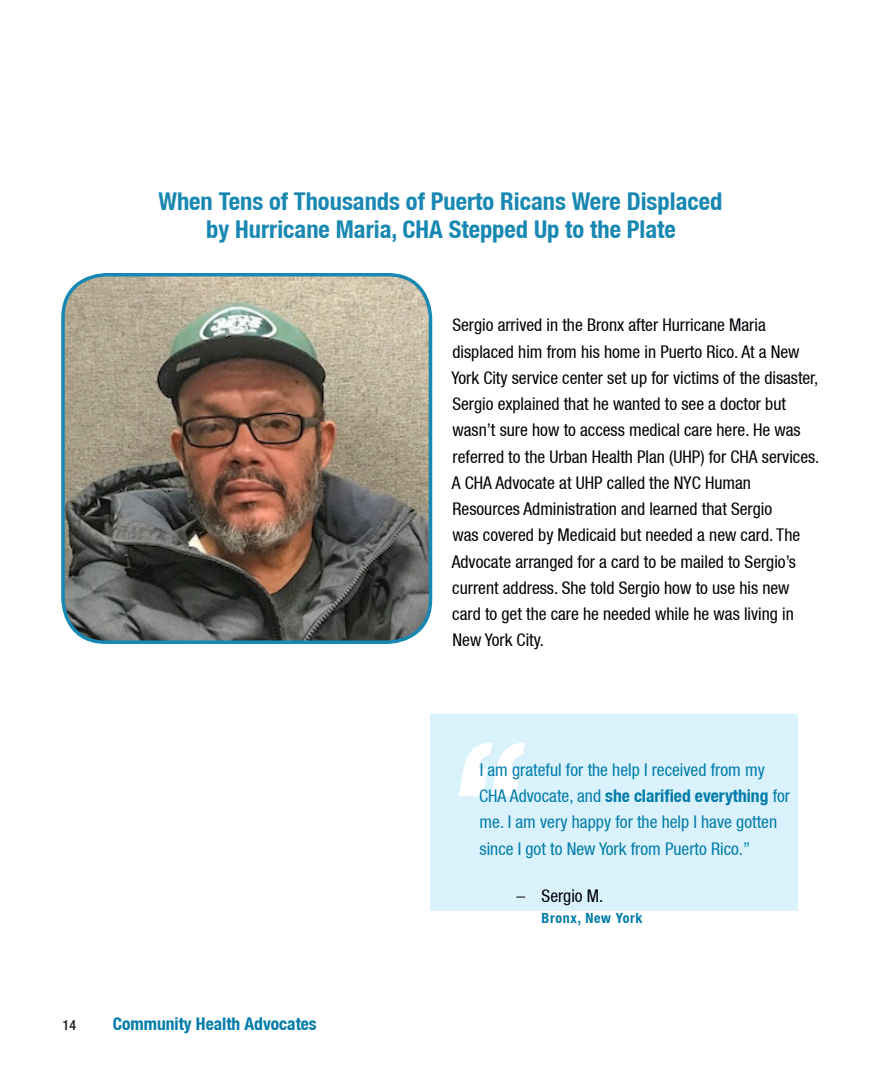
<style>
.page{position:relative;width:882px;height:1071px;background:#fff}
.page>*{position:absolute;margin:0;border:0;box-sizing:border-box;transform-origin:0 0}
.t1{font:italic 900 condensed 143.5px "Helvetica Neue LT";color:#fff}
.t2{font:700 condensed 24.5px/28px "Helvetica Neue LT";color:#1888b3;text-align:center}
.t3{font:condensed 17.5px/26.2px "Helvetica Neue LT";color:#000007}
.t4{font:condensed 17.5px/26.2px "Helvetica Neue LT";color:#007caa}
.t5{font:700 condensed 17.5px "Helvetica Neue LT";color:#007caa}
.t6{font:700 condensed 14px "Helvetica Neue LT";letter-spacing:.05em;color:#007caa}
.t7{font:500 condensed 14px "Helvetica Neue LT";color:#231f20}
.s1{font-weight:700}
.s2{color:#231f20}
</style>
<div class="page">
<div style="left:431px;top:714px;width:367px;height:196px;background:#d9f2fc"></div>
<img style="left:63px;top:275px;width:368px;height:367px">
<div style="left:61px;top:273px;width:371px;height:371px;border:4px solid #1888b3;border-radius:43px"></div>
<p class="t2" style="left:158px;top:187px;width:565px">When Tens of Thousands of Puerto Ricans Were Displaced by Hurricane Maria, CHA Stepped Up to the Plate</p>
<p class="t3" style="left:452px;top:312px;width:369px">Sergio arrived in the Bronx after Hurricane Maria displaced him from his home in Puerto Rico. At a New York City service center set up for victims of the disaster, Sergio explained that he wanted to see a doctor but wasn’t sure how to access medical care here. He was referred to the Urban Health Plan (UHP) for CHA services.</p>
<p class="t3" style="left:452px;top:469px;width:350px">A CHA Advocate at UHP called the NYC Human Resources Administration and learned that Sergio was covered by Medicaid but needed a new card. The Advocate arranged for a card to be mailed to Sergio’s current address. She told Sergio how to use his new card to get the care he needed while he was living in New York City.</p>
<p class="t7" style="left:62px;top:1016px;width:15px">14</p>
<p class="t5" style="left:113px;top:1013px;width:205px">Community Health Advocates</p>
<p class="t1" style="left:444px;top:706px;width:101px">“</p>
<p class="t4" style="left:479px;top:756px;width:312px">I am grateful for the help I received from my CHA Advocate, and <span class="s1">she clarified everything</span> for me. I am very happy for the help I have gotten since I got to New York from Puerto Rico.”</p>
<p class="t3" style="left:516px;top:882px;width:89px"><span class="s2">–</span> Sergio M.</p>
<p class="t6" style="left:542px;top:909px;width:102px">Bronx, New York</p>
</div>
